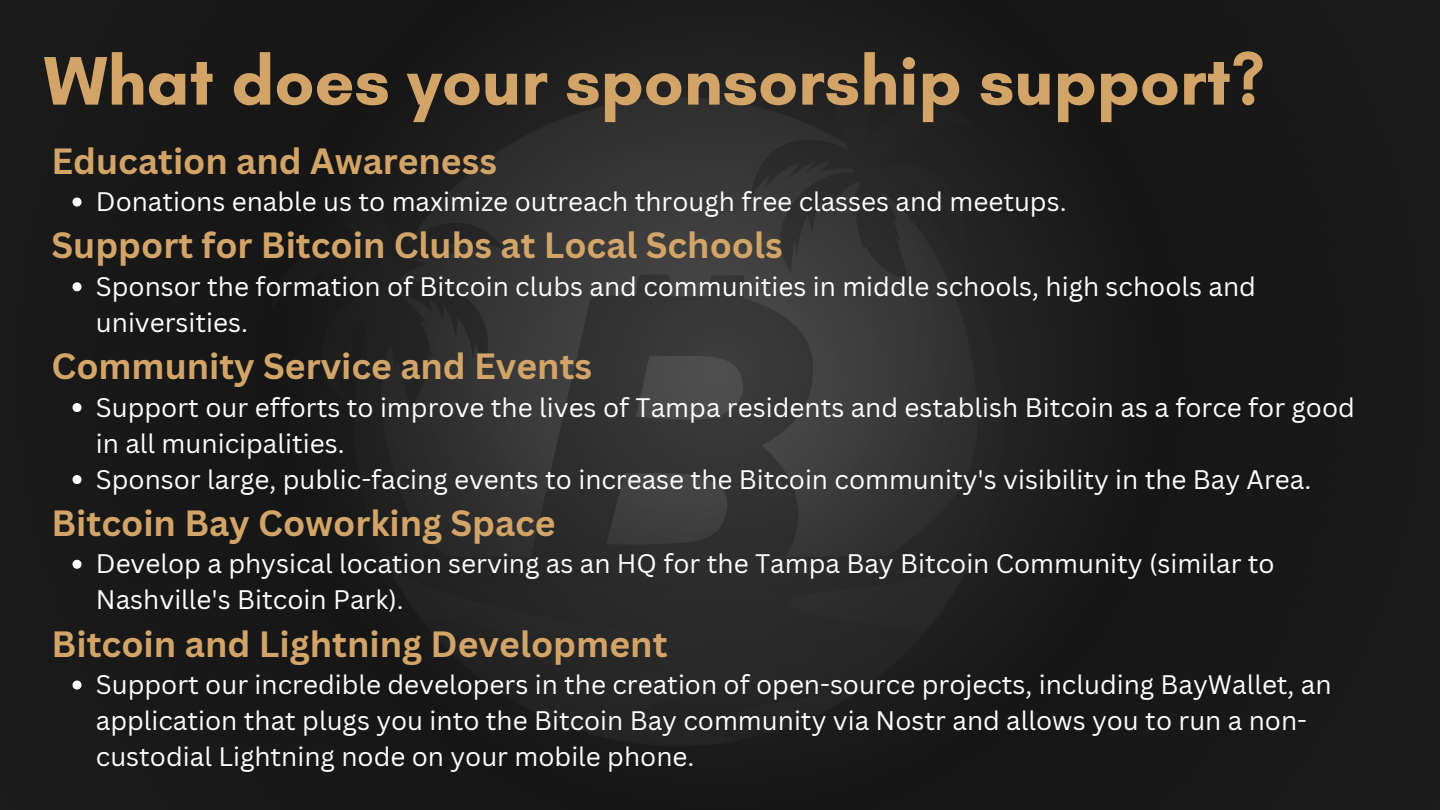
<style>
.page{position:relative;width:1440px;height:810px;background:#181818}
.page>*{position:absolute;margin:0;border:0;box-sizing:border-box;transform-origin:0 0}
.t1{font:700 70px "Glacial Indifference";color:#d3a468}
.t2{font:700 35.6px "Canva Sans";color:#d3a468}
.t3{font:700 35.5px "Canva Sans";color:#d3a468}
.t4{font:26.1px/36px "Canva Sans";color:#fff}
</style>
<div class="page">
<img style="left:261px;top:29px;width:752px;height:752px">
<svg style="left:73px;top:198px;width:9px;height:9px"></svg>
<svg style="left:73px;top:282px;width:9px;height:9px"></svg>
<svg style="left:73px;top:403px;width:9px;height:9px"></svg>
<svg style="left:73px;top:475px;width:9px;height:9px"></svg>
<svg style="left:73px;top:560px;width:9px;height:9px"></svg>
<svg style="left:73px;top:681px;width:9px;height:9px"></svg>
<p class="t1" style="left:44px;top:38px;width:1223px">What does your sponsorship support?</p>
<p class="t3" style="left:52px;top:136px;width:447px">Education and Awareness</p>
<p class="t4" style="left:96px;top:183px;width:972px">Donations enable us to maximize outreach through free classes and meetups.</p>
<p class="t3" style="left:52px;top:220px;width:733px">Support for Bitcoin Clubs at Local Schools</p>
<p class="t4" style="left:96px;top:268px;width:1162px">Sponsor the formation of Bitcoin clubs and communities in middle schools, high schools and universities.</p>
<p class="t3" style="left:52px;top:341px;width:542px">Community Service and Events</p>
<p class="t4" style="left:96px;top:388px;width:1261px">Support our efforts to improve the lives of Tampa residents and establish Bitcoin as a force for good in all municipalities.</p>
<p class="t4" style="left:96px;top:460px;width:1217px">Sponsor large, public-facing events to increase the Bitcoin community's visibility in the Bay Area.</p>
<p class="t3" style="left:52px;top:498px;width:506px">Bitcoin Bay Coworking Space</p>
<p class="t4" style="left:96px;top:545px;width:1180px">Develop a physical location serving as an HQ for the Tampa Bay Bitcoin Community (similar to<br>Nashville's Bitcoin Park).</p>
<p class="t2" style="left:52px;top:619px;width:618px">Bitcoin and Lightning Development</p>
<p class="t4" style="left:96px;top:666px;width:1237px">Support our incredible developers in the creation of open-source projects, including BayWallet, an application that plugs you into the Bitcoin Bay community via Nostr and allows you to run a non&shy;custodial Lightning node on your mobile phone.</p>
</div>
